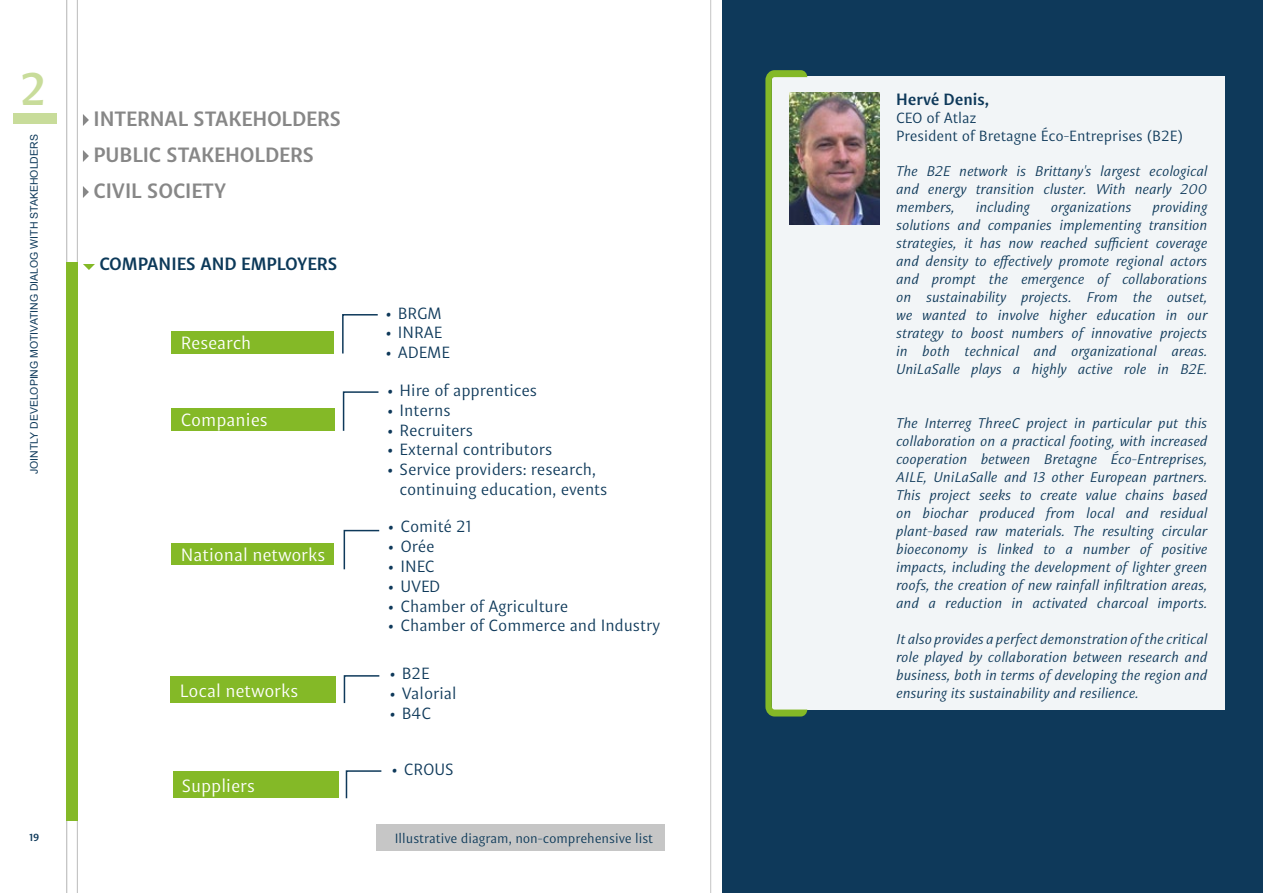
<style>
.page{position:relative;width:1263px;height:893px;background:#fff}
.page>*{position:absolute;margin:0;border:0;box-sizing:border-box;transform-origin:0 0}
.t1{font:700 46.5px "Indivisa Text Sans";color:#c8dc9a}
.t2{font:700 21px/36px "Indivisa Text Sans";letter-spacing:-.005em;color:#878787}
.t3{font:18px "Indivisa Text Sans";letter-spacing:-.005em;color:#fff}
.t4{font:700 18px "Indivisa Text Sans";letter-spacing:-.005em;color:#0c3959}
.t5{font:16.5px/19.8px "Indivisa Text Sans";color:#0e395a}
.t6{font:700 16.5px "Indivisa Text Sans";color:#0e395a}
.t7{font:15px/18px "Indivisa Text Sans";color:#0e395a}
.t8{font:italic 14.25px/18px "Indivisa Text Sans";color:#0e395a;text-align:justify}
.t9{font:13.5px "Indivisa Text Sans";letter-spacing:-.005em;color:#0c3959}
.t10{font:10.5px "Arial";color:#0e395a}
.t11{font:700 10.5px "Indivisa Text Sans";color:#0e395a}
</style>
<div class="page">
<div style="left:722px;top:0;width:541px;height:893px;background:#0e395a"></div>
<hr style="left:710px;top:0;width:1px;height:893px;background:#c5c5c5">
<div style="left:772px;top:77px;width:452px;height:633px;background:#f2f5f7"></div>
<img style="left:807px;top:92px;width:73px;height:133px">
<svg style="left:765px;top:70px;width:42px;height:646px"></svg>
<hr style="left:66px;top:0;width:1px;height:893px;background:#c5c5c5">
<hr style="left:77px;top:0;width:1px;height:893px;background:#c5c5c5">
<div style="left:13px;top:113px;width:43px;height:10px;background:#c8dc9a"></div>
<svg style="left:342px;top:314px;width:36px;height:40px"></svg>
<svg style="left:343px;top:529px;width:37px;height:41px"></svg>
<svg style="left:343px;top:675px;width:37px;height:29px"></svg>
<svg style="left:342px;top:391px;width:37px;height:40px"></svg>
<div style="left:172px;top:331px;width:162px;height:22px;background:#84b927"></div>
<div style="left:171px;top:408px;width:164px;height:23px;background:#84b927"></div>
<div style="left:172px;top:544px;width:162px;height:21px;background:#84b927"></div>
<div style="left:171px;top:676px;width:165px;height:27px;background:#84b927"></div>
<svg style="left:83px;top:114px;width:6px;height:12px"></svg>
<svg style="left:83px;top:150px;width:6px;height:12px"></svg>
<svg style="left:83px;top:186px;width:6px;height:12px"></svg>
<svg style="left:83px;top:264px;width:12px;height:6px"></svg>
<div style="left:66px;top:262px;width:12px;height:559px;background:#84b927"></div>
<div style="left:377px;top:824px;width:288px;height:26px;background:#c6c6c6"></div>
<svg style="left:345px;top:770px;width:37px;height:29px"></svg>
<div style="left:173px;top:772px;width:165px;height:26px;background:#84b927"></div>
<h1 class="t1" style="left:19px;top:50px;width:30px">2</h1>
<p class="t10" style="left:27px;top:474px;width:341px;rotate:-90deg">JOINTLY DEVELOPING MOTIVATING DIALOG WITH STAKEHOLDERS</p>
<p class="t11" style="left:30px;top:829px;width:11px">19</p>
<h2 class="t2" style="left:94px;top:99px;width:249px">INTERNAL STAKEHOLDERS<br>PUBLIC STAKEHOLDERS<br>CIVIL SOCIETY</h2>
<p class="t4" style="left:100px;top:249px;width:239px">COMPANIES AND EMPLOYERS</p>
<p class="t3" style="left:181px;top:328px;width:72px">Research</p>
<p class="t3" style="left:181px;top:405px;width:89px">Companies</p>
<p class="t3" style="left:181px;top:540px;width:146px">National networks</p>
<p class="t3" style="left:180px;top:676px;width:120px">Local networks</p>
<p class="t3" style="left:182px;top:771px;width:75px">Suppliers</p>
<p class="t5" style="left:385px;top:302px;width:58px">• BRGM</p>
<p class="t5" style="left:385px;top:322px;width:59px">• INRAE</p>
<p class="t5" style="left:385px;top:342px;width:66px">• ADEME</p>
<p class="t5" style="left:387px;top:379px;width:152px">• Hire of apprentices</p>
<p class="t5" style="left:387px;top:399px;width:65px">• Interns</p>
<p class="t5" style="left:387px;top:419px;width:88px">• Recruiters</p>
<p class="t5" style="left:387px;top:439px;width:167px">• External contributors</p>
<p class="t5" style="left:400px;top:459px;width:209px;text-indent:-13px">• Service providers: research, continuing education, events</p>
<p class="t5" style="left:388px;top:516px;width:85px">• Comité 21</p>
<p class="t5" style="left:388px;top:535px;width:49px">• Orée</p>
<p class="t5" style="left:388px;top:555px;width:48px">• INEC</p>
<p class="t5" style="left:388px;top:575px;width:54px">• UVED</p>
<p class="t5" style="left:388px;top:595px;width:182px">• Chamber of Agriculture</p>
<p class="t5" style="left:388px;top:615px;width:274px">• Chamber of Commerce and Industry</p>
<p class="t5" style="left:389px;top:663px;width:42px">• B2E</p>
<p class="t5" style="left:389px;top:682px;width:69px">• Valorial</p>
<p class="t5" style="left:389px;top:702px;width:44px">• B4C</p>
<p class="t5" style="left:391px;top:758px;width:64px">• CROUS</p>
<p class="t9" style="left:395px;top:827px;width:260px">Illustrative diagram, non-comprehensive list</p>
<p class="t6" style="left:896px;top:85px;width:95px">Hervé Denis,</p>
<p class="t7" style="left:896px;top:107px;width:289px">CEO of Atlaz<br>President of Bretagne Éco-Entreprises (B2E)</p>
<p class="t8" style="left:896px;top:162px;width:313px">The B2E network is Brittany's largest ecological and energy transition cluster. With nearly 200 members,</p>
<p class="t8" style="left:896px;top:198px;width:313px;text-indent:256px">providing solutions and companies implementing transition strategies, it has now reached sufficient coverage and density to effectively promote regional actors and prompt the emergence of collaborations on sustainability projects. From the outset, we wanted to involve higher education in our strategy to boost numbers of innovative projects in both technical and organizational areas.<br>UniLaSalle plays a highly active role in B2E.</p>
<p class="t8" style="left:896px;top:413px;width:313px">The Interreg ThreeC project in particular put this collaboration on a practical footing, with increased cooperation between Bretagne Éco-Entreprises, AILE, UniLaSalle and 13 other European partners.<br>This project seeks to create value chains based on biochar produced from local and residual plant-based raw materials. The resulting circular bioeconomy is linked to a number of positive impacts, including the development of lighter green roofs, the creation of new rainfall infiltration areas, and a reduction in activated charcoal imports.</p>
<p class="t8" style="left:896px;top:629px;width:313px">It also provides a perfect demonstration of the critical role played by collaboration between research and business, both in terms of developing the region and ensuring its sustainability and resilience.</p>
<p class="t8" style="left:976px;top:198px;width:56px">including</p>
<p class="t8" style="left:1051px;top:198px;width:82px">organizations</p>
</div>
